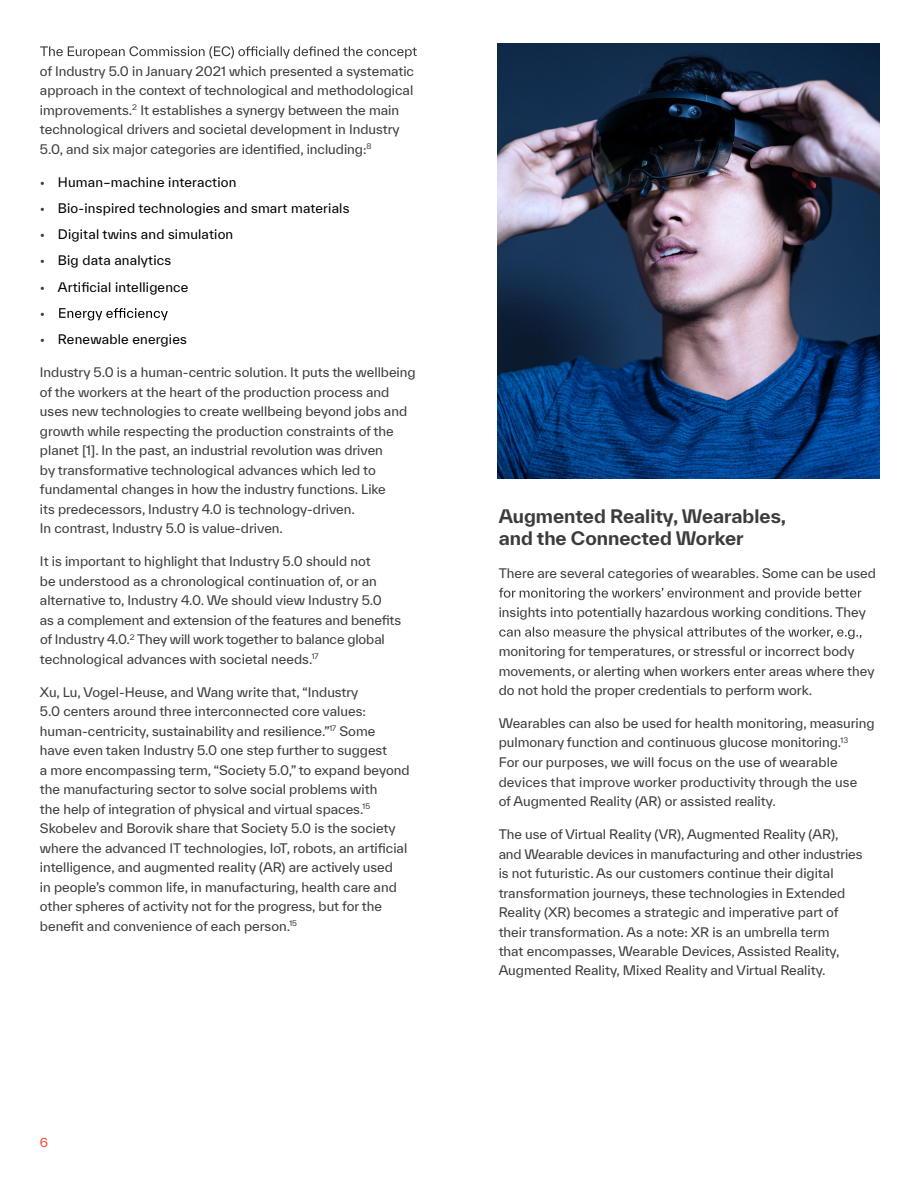
<style>
.page{position:relative;width:918px;height:1188px;background:#fff}
.page>*{position:absolute;margin:0;border:0;box-sizing:border-box;transform-origin:0 0}
.t1{font:700 18px/22.5px "TWK Everett";color:#3d3c3c}
.t2{font:12.75px/19.5px "TWK Everett";color:#3d3c3c}
.t3{font:12.75px/26.2px "TWK Everett";letter-spacing:.015em;color:#000}
.t4{font:12px "TWK Everett";color:#ff462d}
.s1{color:#3d3c3c}
</style>
<div class="page">
<svg style="left:40px;top:46px;width:377px;height:13px"></svg>
<svg style="left:59px;top:308px;width:109px;height:12px"></svg>
<svg style="left:499px;top:588px;width:362px;height:12px"></svg>
<svg style="left:499px;top:627px;width:362px;height:12px"></svg>
<img style="left:497px;top:43px;width:383px;height:436px">
<p class="t2" style="left:40px;top:61px;width:376px">of Industry 5.0 in January 2021 which presented a systematic approach in the context of technological and methodological improvements.<sup>2</sup> It establishes a synergy between the main technological drivers and societal development in Industry 5.0, and six major categories are identified, including:<sup>8</sup></p>
<p class="t3" style="left:40px;top:168px;width:198px"><span class="s1">•</span> Human–machine interaction</p>
<p class="t3" style="left:40px;top:195px;width:311px"><span class="s1">•</span> Bio-inspired technologies and smart materials</p>
<p class="t3" style="left:40px;top:221px;width:195px"><span class="s1">•</span> Digital twins and simulation</p>
<p class="t3" style="left:40px;top:247px;width:133px"><span class="s1">•</span> Big data analytics</p>
<p class="t3" style="left:40px;top:273px;width:150px"><span class="s1">•</span> Artificial intelligence <span class="s1">•</span></p>
<p class="t3" style="left:40px;top:326px;width:148px"><span class="s1">•</span> Renewable energies</p>
<p class="t2" style="left:40px;top:362px;width:377px">Industry 5.0 is a human-centric solution. It puts the wellbeing of the workers at the heart of the production process and uses new technologies to create wellbeing beyond jobs and growth while respecting the production constraints of the planet [1]. In the past, an industrial revolution was driven<br>by transformative technological advances which led to fundamental changes in how the industry functions. Like<br>its predecessors, Industry 4.0 is technology-driven.<br>In contrast, Industry 5.0 is value-driven.</p>
<p class="t2" style="left:40px;top:551px;width:363px">It is important to highlight that Industry 5.0 should not<br>be understood as a chronological continuation of, or an alternative to, Industry 4.0. We should view Industry 5.0<br>as a complement and extension of the features and benefits of Industry 4.0.<sup>2</sup> They will work together to balance global technological advances with societal needs.<sup>17</sup></p>
<p class="t2" style="left:40px;top:682px;width:371px">Xu, Lu, Vogel-Heuse, and Wang write that, “Industry<br>5.0 centers around three interconnected core values: human-centricity, sustainability and resilience.”<sup>17</sup> Some<br>have even taken Industry 5.0 one step further to suggest<br>a more encompassing term, “Society 5.0,” to expand beyond the manufacturing sector to solve social problems with<br>the help of integration of physical and virtual spaces.<sup>15<br></sup>Skobelev and Borovik share that Society 5.0 is the society where the advanced IT technologies, IoT, robots, an artificial intelligence, and augmented reality (AR) are actively used<br>in people’s common life, in manufacturing, health care and other spheres of activity not for the progress, but for the benefit and convenience of each person.<sup>15</sup></p>
<p class="t4" style="left:40px;top:1134px;width:10px">6</p>
<h1 class="t1" style="left:499px;top:504px;width:289px">Augmented Reality, Wearables, and the Connected Worker</h1>
<p class="t2" style="left:499px;top:563px;width:379px">There are several categories of wearables. Some can be used</p>
<p class="t2" style="left:499px;top:602px;width:369px">insights into potentially hazardous working conditions. They</p>
<p class="t2" style="left:499px;top:641px;width:377px">monitoring for temperatures, or stressful or incorrect body movements, or alerting when workers enter areas where they do not hold the proper credentials to perform work.</p>
<p class="t2" style="left:499px;top:713px;width:377px">Wearables can also be used for health monitoring, measuring pulmonary function and continuous glucose monitoring.<sup>13<br></sup>For our purposes, we will focus on the use of wearable devices that improve worker productivity through the use<br>of Augmented Reality (AR) or assisted reality.</p>
<p class="t2" style="left:499px;top:824px;width:365px">The use of Virtual Reality (VR), Augmented Reality (AR), and Wearable devices in manufacturing and other industries is not futuristic. As our customers continue their digital transformation journeys, these technologies in Extended Reality (XR) becomes a strategic and imperative part of their transformation. As a note: XR is an umbrella term<br>that encompasses, Wearable Devices, Assisted Reality, Augmented Reality, Mixed Reality and Virtual Reality.</p>
</div>
